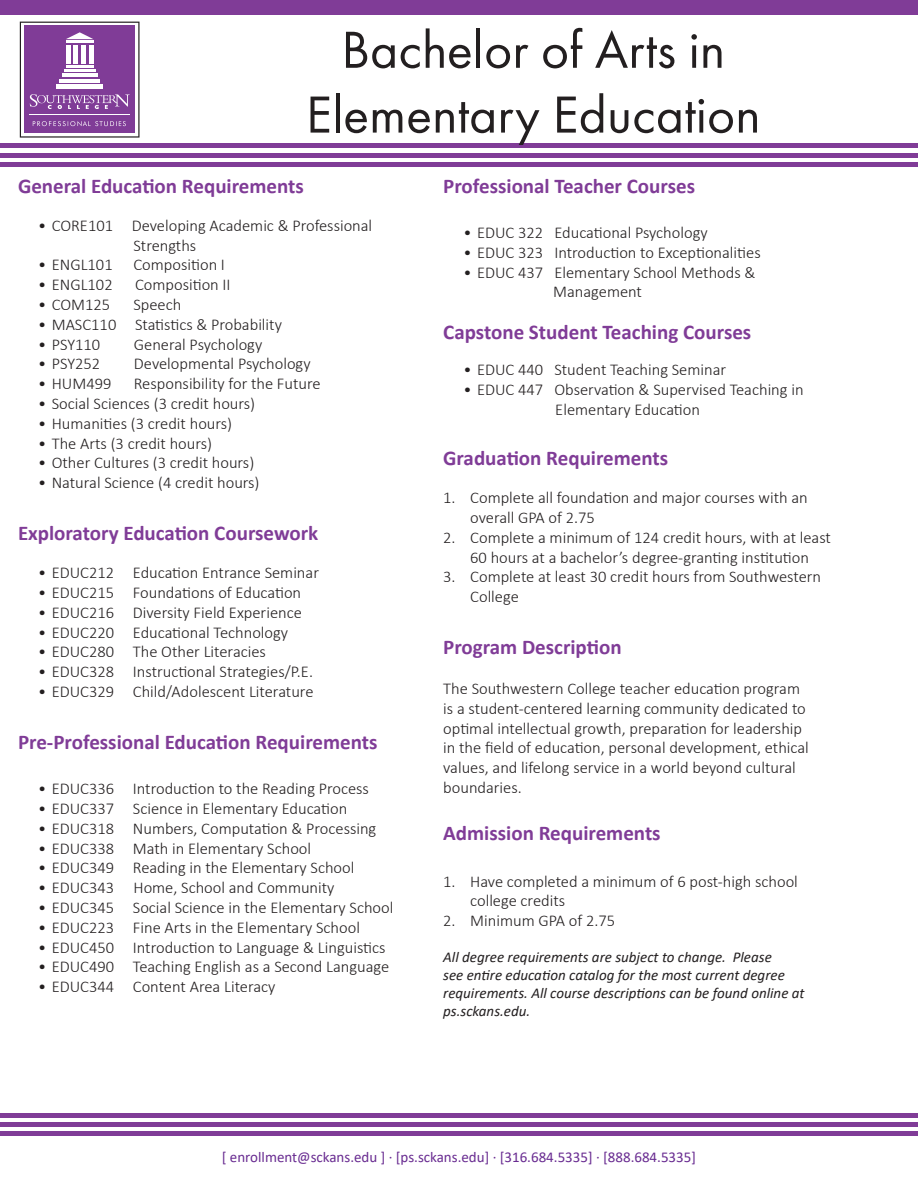
<style>
.page{position:relative;width:918px;height:1188px;background:#fff}
.page>*{position:absolute;margin:0;border:0;box-sizing:border-box;transform-origin:0 0}
.t1{font:54px "Futura PT";color:#231f20}
.t2{font:700 21px "Calibri";color:#803c97}
.t3{font:300 16.5px/19.8px "Calibri";color:#231f20}
.t4{font:italic 15px/18px "Calibri";color:#231f20}
.t5{font:15px "Calibri";color:#692c91}
</style>
<div class="page">
<div style="left:0;top:0;width:918px;height:14px;background:#803c97"></div>
<div style="left:0;top:162px;width:918px;height:5px;background:#803c97"></div>
<hr style="left:0;top:153px;width:918px;height:4px;background:#803c97">
<hr style="left:0;top:144px;width:918px;height:4px;background:#803c97">
<div style="left:0;top:1131px;width:918px;height:5px;background:#803c97"></div>
<div style="left:0;top:1122px;width:918px;height:5px;background:#803c97"></div>
<hr style="left:0;top:1113px;width:918px;height:4px;background:#803c97">
<svg style="left:20px;top:22px;width:120px;height:116px"></svg>
<p class="t1" style="left:341px;top:18px;width:385px">Bachelor of Arts in</p>
<p class="t1" style="left:306px;top:83px;width:456px">Elementary Education</p>
<p class="t2" style="left:18px;top:171px;width:287px">General Education Requirements</p>
<p class="t3" style="left:133px;top:215px;width:240px;text-indent:-95px">• CORE101 Developing Academic &amp; Professional<br>Strengths</p>
<p class="t3" style="left:38px;top:255px;width:76px">• ENGL101</p>
<p class="t3" style="left:133px;top:255px;width:93px">Composition I</p>
<p class="t3" style="left:38px;top:275px;width:76px">• ENGL102</p>
<p class="t3" style="left:135px;top:275px;width:97px">Composition II</p>
<p class="t3" style="left:38px;top:295px;width:73px">• COM125</p>
<p class="t3" style="left:133px;top:295px;width:49px">Speech</p>
<p class="t3" style="left:38px;top:314px;width:245px">• MASC110 Statistics &amp; Probability</p>
<p class="t3" style="left:38px;top:334px;width:64px">• PSY110</p>
<p class="t3" style="left:134px;top:334px;width:130px">General Psychology</p>
<p class="t3" style="left:38px;top:354px;width:64px">• PSY252</p>
<p class="t3" style="left:134px;top:354px;width:178px">Developmental Psychology</p>
<p class="t3" style="left:38px;top:374px;width:75px">• HUM499</p>
<p class="t3" style="left:134px;top:374px;width:188px">Responsibility for the Future</p>
<p class="t3" style="left:38px;top:394px;width:218px">• Social Sciences (3 credit hours)</p>
<p class="t3" style="left:38px;top:413px;width:195px">• Humanities (3 credit hours)</p>
<p class="t3" style="left:38px;top:433px;width:175px">• The Arts (3 credit hours)</p>
<p class="t3" style="left:38px;top:453px;width:218px">• Other Cultures (3 credit hours)</p>
<p class="t3" style="left:38px;top:473px;width:223px">• Natural Science (4 credit hours)</p>
<p class="t2" style="left:18px;top:519px;width:302px">Exploratory Education Coursework</p>
<p class="t3" style="left:38px;top:563px;width:282px">• EDUC212 Education Entrance Seminar</p>
<p class="t3" style="left:38px;top:583px;width:264px">• EDUC215 Foundations of Education</p>
<p class="t3" style="left:38px;top:602px;width:265px">• EDUC216 Diversity Field Experience</p>
<p class="t3" style="left:38px;top:622px;width:251px">• EDUC220 Educational Technology</p>
<p class="t3" style="left:38px;top:642px;width:229px">• EDUC280 The Other Literacies</p>
<p class="t3" style="left:38px;top:662px;width:276px">• EDUC328 Instructional Strategies/P.E.</p>
<p class="t3" style="left:38px;top:682px;width:277px">• EDUC329 Child/Adolescent Literature</p>
<p class="t2" style="left:18px;top:727px;width:361px">Pre-Professional Education Requirements</p>
<p class="t3" style="left:38px;top:779px;width:332px">• EDUC336 Introduction to the Reading Process</p>
<p class="t3" style="left:38px;top:799px;width:311px">• EDUC337 Science in Elementary Education</p>
<p class="t3" style="left:38px;top:818px;width:340px">• EDUC318 Numbers, Computation &amp; Processing</p>
<p class="t3" style="left:38px;top:838px;width:274px">• EDUC338 Math in Elementary School</p>
<p class="t3" style="left:38px;top:858px;width:318px">• EDUC349 Reading in the Elementary School</p>
<p class="t3" style="left:38px;top:878px;width:298px">• EDUC343 Home, School and Community</p>
<p class="t3" style="left:38px;top:898px;width:357px">• EDUC345 Social Science in the Elementary School</p>
<p class="t3" style="left:38px;top:917px;width:323px">• EDUC223 Fine Arts in the Elementary School</p>
<p class="t3" style="left:38px;top:937px;width:349px">• EDUC450 Introduction to Language &amp; Linguistics</p>
<p class="t3" style="left:38px;top:957px;width:353px">• EDUC490 Teaching English as a Second Language</p>
<p class="t3" style="left:38px;top:977px;width:239px">• EDUC344 Content Area Literacy</p>
<p class="t2" style="left:443px;top:171px;width:253px">Professional Teacher Courses</p>
<p class="t3" style="left:464px;top:223px;width:246px">• EDUC 322 Educational Psychology</p>
<p class="t3" style="left:464px;top:242px;width:299px">• EDUC 323 Introduction to Exceptionalities</p>
<p class="t3" style="left:553px;top:262px;width:204px;text-indent:-90px">• EDUC 437 Elementary School Methods &amp;<br>Management</p>
<p class="t2" style="left:443px;top:317px;width:310px">Capstone Student Teaching Courses</p>
<p class="t3" style="left:464px;top:360px;width:264px">• EDUC 440 Student Teaching Seminar</p>
<p class="t3" style="left:555px;top:380px;width:250px;text-indent:-92px">• EDUC 447 Observation &amp; Supervised Teaching in<br>Elementary Education</p>
<p class="t2" style="left:443px;top:444px;width:227px">Graduation Requirements</p>
<p class="t3" style="left:470px;top:488px;width:339px;text-indent:-27px">1. Complete all foundation and major courses with an overall GPA of 2.75</p>
<p class="t3" style="left:443px;top:527px;width:389px;text-align:center">2. Complete a minimum of 124 credit hours, with at least<br>60 hours at a bachelor’s degree-granting institution</p>
<p class="t3" style="left:470px;top:567px;width:352px;text-indent:-27px">3. Complete at least 30 credit hours from Southwestern<br>College</p>
<p class="t2" style="left:443px;top:633px;width:180px">Program Description</p>
<p class="t3" style="left:443px;top:679px;width:367px">The Southwestern College teacher education program is a student-centered learning community dedicated to optimal intellectual growth, preparation for leadership in the field of education, personal development, ethical values, and lifelong service in a world beyond cultural boundaries.</p>
<p class="t2" style="left:443px;top:818px;width:219px">Admission Requirements</p>
<p class="t3" style="left:470px;top:871px;width:329px;text-indent:-27px">1. Have completed a minimum of 6 post-high school college credits</p>
<p class="t3" style="left:443px;top:911px;width:174px">2. Minimum GPA of 2.75</p>
<p class="t4" style="left:443px;top:948px;width:363px">All degree requirements are subject to change. Please<br>see entire education catalog for the most current degree requirements. All course descriptions can be found online at ps.sckans.edu.</p>
<p class="t5" style="left:222px;top:1147px;width:476px">[ enrollment@sckans.edu ] · [ps.sckans.edu] · [316.684.5335] · [888.684.5335]</p>
</div>
